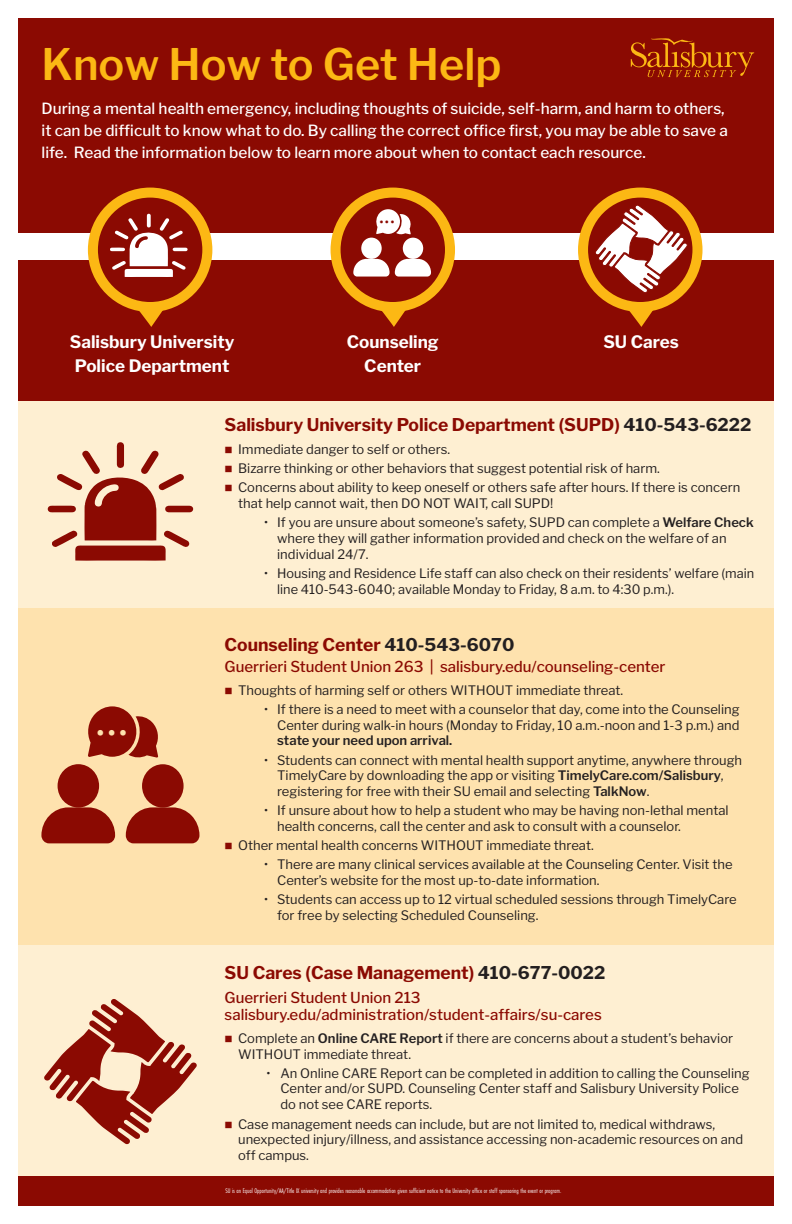
<style>
.page{position:relative;width:792px;height:1224px;background:#fff}
.page>*{position:absolute;margin:0;border:0;box-sizing:border-box;transform-origin:0 0}
.t1{font:49.4px "Minion Pro";color:#fee2ae}
.t2{font:600 43.2px "Libre Franklin";color:#fcb814}
.t3{font:24.3px "Minion Pro";color:#8b0a02}
.t4{font:700 17.5px "Libre Franklin";color:#8b0a02}
.t5{font:700 17.1px/23.2px "Libre Franklin";color:#fff}
.t6{font:500 15.3px/22px "Libre Franklin";color:#fff}
.t7{font:500 15px/17px "Libre Franklin";color:#8b0a02}
.t8{font:13px/15.6px "Libre Franklin";color:#231f20}
.t9{font:7px "Futura PT Cond";color:#fff}
.s1{color:#231f20}
.s2{color:#8b0a02}
.s3{font-weight:600}
</style>
<div class="page">
<div style="left:18px;top:18px;width:756px;height:383px;background:#8b0a02"></div>
<div style="left:18px;top:401px;width:756px;height:210px;background:#feefd2"></div>
<div style="left:18px;top:945px;width:756px;height:233px;background:#feefd2"></div>
<div style="left:18px;top:609px;width:756px;height:336px;background:#fee2ae"></div>
<div style="left:15px;top:233px;width:762px;height:26px;background:#fff"></div>
<svg style="left:631px;top:38px;width:123px;height:39px"></svg>
<div style="left:18px;top:1177px;width:756px;height:29px;background:#8b0a02"></div>
<div style="left:88px;top:188px;width:124px;height:124px;background:#fcb814;border-radius:50%"></div>
<svg style="left:133px;top:301px;width:34px;height:26px"></svg>
<div style="left:98px;top:198px;width:104px;height:104px;background:#8b0a02;border-radius:50%"></div>
<div style="left:331px;top:188px;width:124px;height:124px;background:#fcb814;border-radius:50%"></div>
<svg style="left:376px;top:301px;width:34px;height:26px"></svg>
<div style="left:341px;top:198px;width:104px;height:104px;background:#8b0a02;border-radius:50%"></div>
<div style="left:578px;top:188px;width:125px;height:124px;background:#fcb814;border-radius:50%"></div>
<svg style="left:623px;top:301px;width:34px;height:26px"></svg>
<div style="left:588px;top:198px;width:104px;height:104px;background:#8b0a02;border-radius:50%"></div>
<svg style="left:110px;top:214px;width:79px;height:63px"></svg>
<svg style="left:47px;top:442px;width:147px;height:119px"></svg>
<div style="left:403px;top:238px;width:20px;height:21px;background:#fff;border-radius:50%"></div>
<div style="left:361px;top:238px;width:21px;height:21px;background:#fff;border-radius:50%"></div>
<svg style="left:353px;top:259px;width:78px;height:18px"></svg>
<svg style="left:376px;top:209px;width:35px;height:26px"></svg>
<div style="left:142px;top:764px;width:42px;height:44px;background:#8b0a02;border-radius:50%"></div>
<svg style="left:126px;top:807px;width:73px;height:36px;background:#9a2719"></svg>
<div style="left:58px;top:764px;width:41px;height:44px;background:#8b0a02;border-radius:50%"></div>
<svg style="left:41px;top:807px;width:74px;height:36px;background:#9b291b"></svg>
<svg style="left:88px;top:706px;width:71px;height:52px"></svg>
<svg style="left:594px;top:204px;width:94px;height:90px"></svg>
<svg style="left:44px;top:999px;width:153px;height:146px"></svg>
<p class="t2" style="left:42px;top:38px;width:461px">Know How to Get Help</p>
<p class="t6" style="left:42px;top:97px;width:688px">During a mental health emergency, including thoughts of suicide, self-harm, and harm to others, it can be difficult to know what to do. By calling the correct office first, you may be able to save a life. Read the information below to learn more about when to contact each resource.</p>
<p class="t3" style="left:379px;top:199px;width:18px">...</p>
<p class="t5" style="left:70px;top:331px;width:166px">Salisbury University<br>Police Department</p>
<p class="t5" style="left:347px;top:331px;width:94px;text-align:center">Counseling<br>Center</p>
<p class="t5" style="left:603px;top:331px;width:77px">SU Cares</p>
<p class="t1" style="left:95px;top:686px;width:35px">...</p>
<p class="t4" style="left:225px;top:415px;width:528px">Salisbury University Police Department (SUPD) <span class="s1">410-543-6222</span></p>
<p class="t8" style="left:225px;top:441px;width:227px"><span class="s2">■</span> Immediate danger to self or others.</p>
<p class="t8" style="left:225px;top:461px;width:437px"><span class="s2">■</span> Bizarre thinking or other behaviors that suggest potential risk of harm.</p>
<p class="t8" style="left:238px;top:480px;width:504px;text-indent:-14px"><span class="s2">■</span> Concerns about ability to keep oneself or others safe after hours. If there is concern that help cannot wait, then DO NOT WAIT, call SUPD!</p>
<p class="t8" style="left:277px;top:515px;width:478px;text-indent:-13px">• If you are unsure about someone’s safety, SUPD can complete a <span class="s3">Welfare Check </span>where they will gather information provided and check on the welfare of an individual 24/7.</p>
<p class="t8" style="left:277px;top:565px;width:479px;text-indent:-13px">• Housing and Residence Life staff can also check on their residents’ welfare (main line 410-543-6040; available Monday to Friday, 8 a.m. to 4:30 p.m.).</p>
<p class="t4" style="left:225px;top:634px;width:291px">Counseling Center <span class="s1">410-543-6070</span></p>
<p class="t7" style="left:225px;top:659px;width:442px">Guerrieri Student Union 263 | salisbury.edu/counseling-center</p>
<p class="t8" style="left:225px;top:682px;width:400px"><span class="s2">■</span> Thoughts of harming self or others WITHOUT immediate threat.</p>
<p class="t8" style="left:277px;top:701px;width:464px;text-align:justify;text-indent:-13px">• If there is a need to meet with a counselor that day, come into the Counseling Center during walk-in hours (Monday to Friday, 10 a.m.-noon and 1-3 p.m.) and <span class="s3">state your need upon arrival.</span></p>
<p class="t8" style="left:277px;top:752px;width:466px;text-indent:-13px">• Students can connect with mental health support anytime, anywhere through<br>TimelyCare by downloading the app or visiting <span class="s3">TimelyCare.com/Salisbury</span>, registering for free with their SU email and selecting <span class="s3">TalkNow</span>.</p>
<p class="t8" style="left:277px;top:803px;width:453px;text-indent:-13px">• If unsure about how to help a student who may be having non-lethal mental health concerns, call the center and ask to consult with a counselor.</p>
<p class="t8" style="left:225px;top:838px;width:371px"><span class="s2">■</span> Other mental health concerns WITHOUT immediate threat.</p>
<p class="t8" style="left:277px;top:857px;width:457px;text-indent:-13px">• There are many clinical services available at the Counseling Center. Visit the<br>Center’s website for the most up-to-date information.</p>
<p class="t8" style="left:277px;top:892px;width:461px;text-indent:-13px">• Students can access up to 12 virtual scheduled sessions through TimelyCare for free by selecting Scheduled Counseling.</p>
<p class="t4" style="left:225px;top:963px;width:382px">SU Cares (Case Management) <span class="s1">410-677-0022</span></p>
<p class="t7" style="left:225px;top:989px;width:379px">Guerrieri Student Union 213 salisbury.edu/administration/student-affairs/su-cares</p>
<p class="t8" style="left:238px;top:1030px;width:497px;text-indent:-14px"><span class="s2">■</span> Complete an <span class="s3">Online CARE Report</span> if there are concerns about a student’s behavior<br>WITHOUT immediate threat.</p>
<p class="t8" style="left:280px;top:1065px;width:471px;text-indent:-14px">• An Online CARE Report can be completed in addition to calling the Counseling<br>Center and/or SUPD. Counseling Center staff and Salisbury University Police do not see CARE reports.</p>
<p class="t8" style="left:238px;top:1116px;width:507px;text-indent:-14px"><span class="s2">■</span> Case management needs can include, but are not limited to, medical withdraws, unexpected injury/illness, and assistance accessing non-academic resources on and off campus.</p>
<p class="t9" style="left:225px;top:1186px;width:337px">SU is an Equal Opportunity/AA/Title IX university and provides reasonable accommodation given sufficient notice to the University office or staff sponsoring the event or program.</p>
</div>
